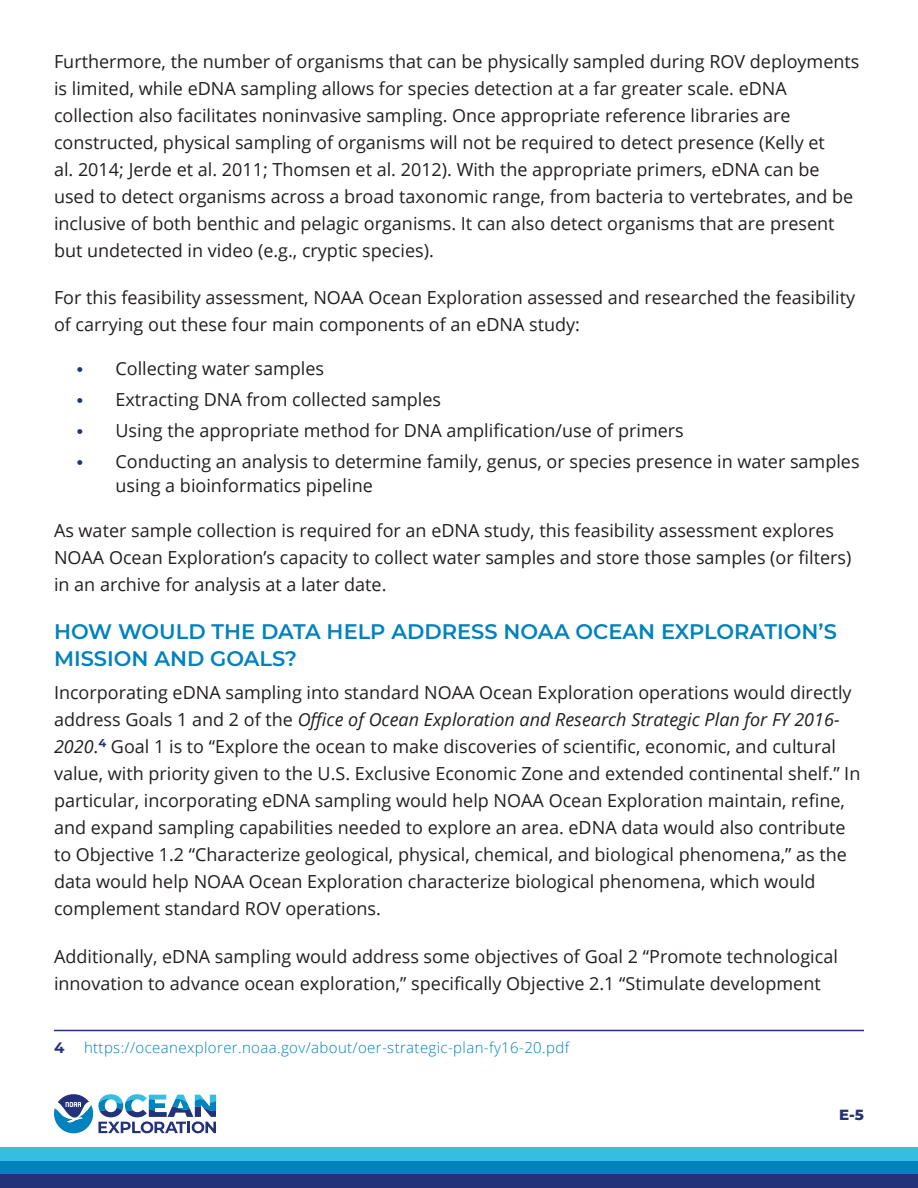
<style>
.page{position:relative;width:918px;height:1188px;background:#fff}
.page>*{position:absolute;margin:0;border:0;box-sizing:border-box;transform-origin:0 0}
.t1{font:600 21px/27px "Montserrat";color:#0082bf}
.Bulleted_List{font:18px/27px "Open Sans";color:#231f20}
.Footnote{font:300 15px "Open Sans";letter-spacing:.025em;color:#0082bf}
.t2{font:800 15px "Montserrat";color:#243279}
.Footnote-2{font:700 15px "Montserrat";color:#243279}
.s1{font-family:"Montserrat";font-weight:700;font-size:19.5px;color:#243279}
.s2{font-style:italic}
</style>
<div class="page">
<div style="left:0;top:1148px;width:918px;height:13px;background:#36bee2"></div>
<div style="left:0;top:1161px;width:918px;height:14px;background:#0082bf"></div>
<div style="left:0;top:1175px;width:918px;height:13px;background:#243279"></div>
<svg style="left:54px;top:1094px;width:162px;height:39px"></svg>
<hr style="left:54px;top:1030px;width:810px;height:1px;background:#243279">
<p class="Bulleted_List" style="left:54px;top:47px;width:807px">Furthermore, the number of organisms that can be physically sampled during ROV deployments is limited, while eDNA sampling allows for species detection at a far greater scale. eDNA collection also facilitates noninvasive sampling. Once appropriate reference libraries are constructed, physical sampling of organisms will not be required to detect presence (Kelly et<br>al. 2014; Jerde et al. 2011; Thomsen et al. 2012). With the appropriate primers, eDNA can be used to detect organisms across a broad taxonomic range, from bacteria to vertebrates, and be inclusive of both benthic and pelagic organisms. It can also detect organisms that are present but undetected in video (e.g., cryptic species).</p>
<p class="Bulleted_List" style="left:54px;top:284px;width:803px">For this feasibility assessment, NOAA Ocean Exploration assessed and researched the feasibility of carrying out these four main components of an eDNA study:</p>
<p class="Bulleted_List" style="left:76px;top:355px;width:249px"><span class="s1">•</span> Collecting water samples</p>
<p class="Bulleted_List" style="left:76px;top:386px;width:366px"><span class="s1">•</span> Extracting DNA from collected samples</p>
<p class="Bulleted_List" style="left:76px;top:416px;width:609px"><span class="s1">•</span> Using the appropriate method for DNA amplification/use of primers</p>
<p class="Bulleted_List" style="left:116px;top:449px;width:746px;line-height:24px;text-indent:-39px"><span class="s1">•</span> Conducting an analysis to determine family, genus, or species presence in water samples using a bioinformatics pipeline</p>
<p class="Bulleted_List" style="left:54px;top:517px;width:799px">As water sample collection is required for an eDNA study, this feasibility assessment explores<br>NOAA Ocean Exploration’s capacity to collect water samples and store those samples (or filters) in an archive for analysis at a later date.</p>
<h4 class="t1" style="left:54px;top:617px;width:784px">HOW WOULD THE DATA HELP ADDRESS NOAA OCEAN EXPLORATION’S<br>MISSION AND GOALS?</h4>
<p class="Bulleted_List" style="left:54px;top:679px;width:808px">Incorporating eDNA sampling into standard NOAA Ocean Exploration operations would directly address Goals 1 and 2 of the <span class="s2">Office of Ocean Exploration and Research Strategic Plan for FY 2016- 2020</span>.<sup>4</sup> Goal 1 is to “Explore the ocean to make discoveries of scientific, economic, and cultural value, with priority given to the U.S. Exclusive Economic Zone and extended continental shelf.” In particular, incorporating eDNA sampling would help NOAA Ocean Exploration maintain, refine, and expand sampling capabilities needed to explore an area. eDNA data would also contribute to Objective 1.2 “Characterize geological, physical, chemical, and biological phenomena,” as the data would help NOAA Ocean Exploration characterize biological phenomena, which would complement standard ROV operations.</p>
<p class="Bulleted_List" style="left:54px;top:942px;width:785px">Additionally, eDNA sampling would address some objectives of Goal 2 “Promote technological innovation to advance ocean exploration,” specifically Objective 2.1 “Stimulate development</p>
<p class="Footnote-2" style="left:54px;top:1037px;width:12px">4</p>
<p class="Footnote" style="left:84px;top:1037px;width:487px">https://oceanexplorer.noaa.gov/about/oer-strategic-plan-fy16-20.pdf</p>
<p class="t2" style="left:839px;top:1104px;width:26px">E-5</p>
</div>
